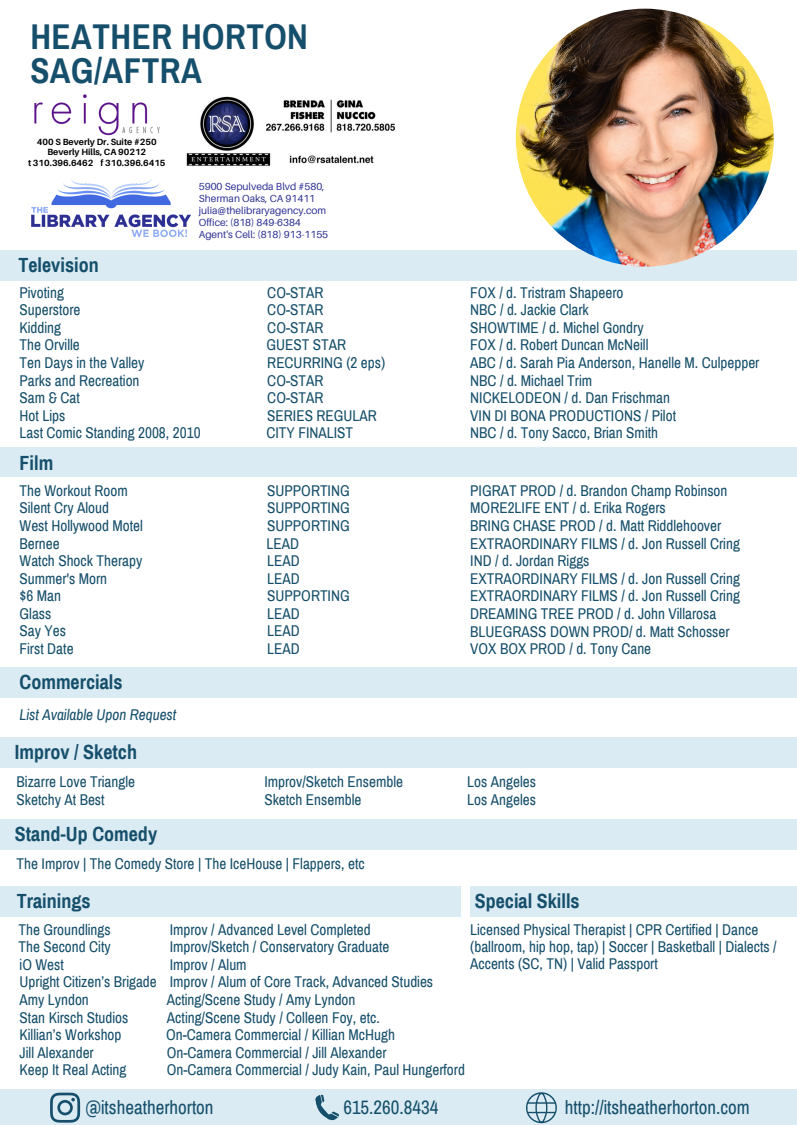
<style>
.page{position:relative;width:797px;height:1125px;background:#fff}
.page>*{position:absolute;margin:0;border:0;box-sizing:border-box;transform-origin:0 0}
.t1{font:700 35px/33.8px "Archivo Narrow";letter-spacing:.015em;color:#164f6b}
.t2{font:700 20px "Archivo Narrow";color:#164f6b}
.t3{font:19px "Archivo Narrow";color:#164f6b}
.t4{font:15.25px/17.6px "Archivo Narrow";color:#164f6b}
.t5{font:italic 15.25px "Archivo Narrow";color:#164f6b}
.t6{font:10.25px/11.9px "Aileron";color:#2d3092}
.t7{font:700 9px/10.5px "Aileron";color:#000;text-align:center}
</style>
<div class="page">
<div style="left:0;top:251px;width:797px;height:30px;background:#daebf4"></div>
<img style="left:516px;top:9px;width:258px;height:258px;border-radius:50%">
<img style="left:186px;top:97px;width:210px;height:69px">
<div style="left:0;top:448px;width:797px;height:29px;background:#daebf4"></div>
<div style="left:0;top:667px;width:797px;height:30px;background:#daebf4"></div>
<div style="left:0;top:738px;width:797px;height:30px;background:#daebf4"></div>
<div style="left:0;top:819px;width:797px;height:30px;background:#daebf4"></div>
<div style="left:0;top:887px;width:461px;height:30px;background:#daebf4"></div>
<div style="left:470px;top:887px;width:327px;height:30px;background:#daebf4"></div>
<div style="left:0;top:1089px;width:797px;height:36px;background:#daebf4"></div>
<svg style="left:50px;top:1093px;width:30px;height:30px"></svg>
<svg style="left:315px;top:1094px;width:24px;height:27px"></svg>
<svg style="left:526px;top:1092px;width:31px;height:31px"></svg>
<img style="left:34px;top:94px;width:126px;height:42px">
<img style="left:31px;top:179px;width:160px;height:58px">
<h1 class="t1" style="left:30px;top:21px;width:279px">HEATHER HORTON<br>SAG/AFTRA</h1>
<p class="t7" style="left:28px;top:136px;width:139px">400 S Beverly Dr. Suite #250<br>Beverly Hills, CA 90212<br>t 310.396.6462 f 310.396.6415</p>
<p class="t6" style="left:199px;top:180px;width:131px">5900 Sepulveda Blvd #580,<br>Sherman Oaks, CA 91411 julia@thelibraryagency.com<br>Office: (818) 849-6384<br>Agent's Cell: (818) 913-1155</p>
<h2 class="t2" style="left:18px;top:255px;width:82px">Television</h2>
<p class="t4" style="left:20px;top:284px;width:46px">Pivoting</p>
<p class="t4" style="left:267px;top:284px;width:58px">CO-STAR</p>
<p class="t4" style="left:470px;top:284px;width:155px">FOX / d. Tristram Shapeero</p>
<p class="t4" style="left:20px;top:301px;width:183px">Superstore<br>Kidding<br>The Orville<br>Ten Days in the Valley<br>Parks and Recreation<br>Sam &amp; Cat<br>Hot Lips<br>Last Comic Standing 2008, 2010</p>
<p class="t4" style="left:266px;top:301px;width:120px">CO-STAR<br>CO-STAR<br>GUEST STAR<br>RECURRING (2 eps)<br>CO-STAR<br>CO-STAR<br>SERIES REGULAR<br>CITY FINALIST</p>
<p class="t4" style="left:470px;top:301px;width:291px">NBC / d. Jackie Clark<br>SHOWTIME / d. Michel Gondry<br>FOX / d. Robert Duncan McNeill<br>ABC / d. Sarah Pia Anderson, Hanelle M. Culpepper<br>NBC / d. Michael Trim<br>NICKELODEON / d. Dan Frischman<br>VIN DI BONA PRODUCTIONS / Pilot<br>NBC / d. Tony Sacco, Brian Smith</p>
<h2 class="t2" style="left:20px;top:453px;width:35px">Film</h2>
<p class="t4" style="left:20px;top:482px;width:110px">The Workout Room</p>
<p class="t4" style="left:267px;top:482px;width:84px">SUPPORTING</p>
<p class="t4" style="left:470px;top:482px;width:259px">PIGRAT PROD / d. Brandon Champ Robinson</p>
<p class="t4" style="left:20px;top:500px;width:125px">Silent Cry Aloud<br>West Hollywood Motel<br>Bernee<br>Watch Shock Therapy<br>Summer's Morn</p>
<p class="t4" style="left:266px;top:500px;width:85px">SUPPORTING<br>SUPPORTING<br>LEAD<br>LEAD<br>LEAD<br>SUPPORTING<br>LEAD<br>LEAD</p>
<p class="t4" style="left:470px;top:500px;width:271px">MORE2LIFE ENT / d. Erika Rogers<br>BRING CHASE PROD / d. Matt Riddlehoover EXTRAORDINARY FILMS / d. Jon Russell Cring IND / d. Jordan Riggs<br>EXTRAORDINARY FILMS / d. Jon Russell Cring EXTRAORDINARY FILMS / d. Jon Russell Cring DREAMING TREE PROD / d. John Villarosa BLUEGRASS DOWN PROD/ d. Matt Schosser</p>
<p class="t4" style="left:20px;top:587px;width:56px">$6 Man<br>Glass<br>Say Yes<br>First Date</p>
<p class="t4" style="left:267px;top:640px;width:34px">LEAD</p>
<p class="t4" style="left:470px;top:640px;width:182px">VOX BOX PROD / d. Tony Cane</p>
<h2 class="t2" style="left:20px;top:671px;width:105px">Commercials</h2>
<p class="t5" style="left:20px;top:706px;width:158px">List Available Upon Request</p>
<h2 class="t2" style="left:15px;top:742px;width:124px">Improv / Sketch</h2>
<p class="t4" style="left:17px;top:773px;width:120px">Bizarre Love Triangle</p>
<p class="t4" style="left:264px;top:773px;width:140px">Improv/Sketch Ensemble</p>
<p class="t4" style="left:467px;top:773px;width:70px">Los Angeles</p>
<p class="t4" style="left:17px;top:791px;width:90px">Sketchy At Best</p>
<p class="t4" style="left:264px;top:791px;width:99px">Sketch Ensemble</p>
<p class="t4" style="left:467px;top:791px;width:70px">Los Angeles</p>
<h2 class="t2" style="left:15px;top:824px;width:144px">Stand-Up Comedy</h2>
<p class="t4" style="left:17px;top:855px;width:350px">The Improv | The Comedy Store | The IceHouse | Flappers, etc</p>
<h2 class="t2" style="left:17px;top:891px;width:75px">Trainings</h2>
<p class="t4" style="left:18px;top:921px;width:94px">The Groundlings</p>
<p class="t4" style="left:170px;top:921px;width:203px">Improv / Advanced Level Completed</p>
<p class="t4" style="left:18px;top:938px;width:94px">The Second City</p>
<p class="t4" style="left:170px;top:938px;width:221px">Improv/Sketch / Conservatory Graduate</p>
<p class="t4" style="left:20px;top:956px;width:139px">iO West<br>Upright Citizen’s Brigade<br>Amy Lyndon<br>Stan Kirsch Studios<br>Killian’s Workshop<br>Jill Alexander<br>Keep It Real Acting</p>
<h2 class="t2" style="left:475px;top:891px;width:106px">Special Skills</h2>
<p class="t4" style="left:470px;top:921px;width:308px;line-height:17.1px">Licensed Physical Therapist | CPR Certified | Dance (ballroom, hip hop, tap) | Soccer | Basketball | Dialects /<br>Accents (SC, TN) | Valid Passport</p>
<p class="t4" style="left:166px;top:956px;width:300px">Improv / Alum<br>Improv / Alum of Core Track, Advanced Studies Acting/Scene Study / Amy Lyndon<br>Acting/Scene Study / Colleen Foy, etc.<br>On-Camera Commercial / Killian McHugh<br>On-Camera Commercial / Jill Alexander<br>On-Camera Commercial / Judy Kain, Paul Hungerford</p>
<p class="t3" style="left:85px;top:1097px;width:130px">@itsheatherhorton</p>
<p class="t3" style="left:343px;top:1097px;width:97px">615.260.8434</p>
<p class="t3" style="left:565px;top:1097px;width:187px">http://itsheatherhorton.com</p>
</div>
